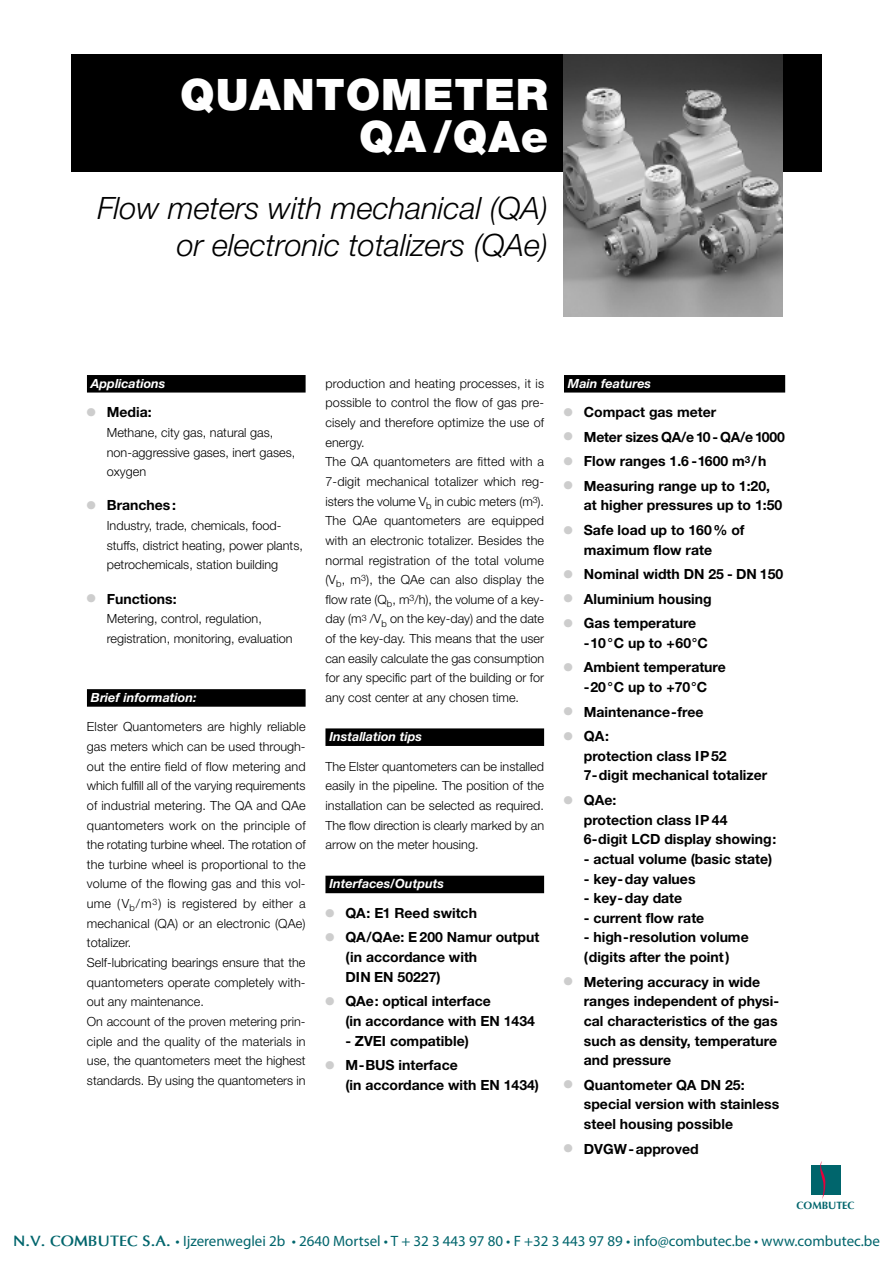
<style>
.page{position:relative;width:893px;height:1263px;background:#fff}
.page>*{position:absolute;margin:0;border:0;box-sizing:border-box;transform-origin:0 0}
.t1{font:900 43.5px/42.2px "Helvetica Neue";letter-spacing:.02em;color:#fff;text-align:right}
.t2{font:italic 300 30.9px/36.5px "Helvetica Neue";color:#000;text-align:right}
.t3{font:15px "Myriad Pro";color:#00656c}
.t4{font:700 13.95px/19.6px "Helvetica Neue";color:#000}
.t5{font:300 12.6px/19.6px "Helvetica Neue";color:#000}
.t6{font:italic 700 12.6px "Helvetica Neue";color:#fff}
.t7{font:700 10.5px "Optima LT";color:#00656c}
.s1{color:#cdcdcd}
.s2{font-family:"Optima";font-weight:700}
</style>
<div class="page">
<div style="left:811px;top:1165px;width:29px;height:30px;background:#00656c"></div>
<svg style="left:820px;top:1161px;width:5px;height:38px"></svg>
<div style="left:71px;top:54px;width:750px;height:117px;background:#000"></div>
<div style="left:87px;top:375px;width:219px;height:18px;background:#000"></div>
<div style="left:87px;top:689px;width:219px;height:18px;background:#000"></div>
<div style="left:325px;top:728px;width:219px;height:18px;background:#000"></div>
<div style="left:325px;top:876px;width:219px;height:17px;background:#000"></div>
<div style="left:564px;top:375px;width:221px;height:18px;background:#000"></div>
<img style="left:564px;top:54px;width:219px;height:262px">
<h1 class="t1" style="left:180px;top:73px;width:369px">QUANTOMETER<br>QA /QAe</h1>
<h2 class="t2" style="left:97px;top:190px;width:452px">Flow meters with mechanical (QA) or electronic totalizers (QAe)</h2>
<p class="t6" style="left:91px;top:375px;width:76px">Applications</p>
<p class="t4" style="left:87px;top:402px;width:66px"><span class="s1">●</span> Media:</p>
<p class="t5" style="left:107px;top:422px;width:190px">Methane, city gas, natural gas, non-aggressive gases, inert gases, oxygen</p>
<p class="t4" style="left:87px;top:495px;width:90px"><span class="s1">●</span> Branches:</p>
<p class="t5" style="left:107px;top:515px;width:198px">Industry, trade, chemicals, food&shy;stuffs, district heating, power plants, petrochemicals, station building</p>
<p class="t4" style="left:87px;top:589px;width:91px"><span class="s1">●</span> Functions:</p>
<p class="t5" style="left:107px;top:609px;width:187px">Metering, control, regulation, registration, monitoring, evaluation</p>
<p class="t6" style="left:91px;top:690px;width:107px">Brief information:</p>
<p class="t5" style="left:87px;top:717px;width:220px">Elster Quantometers are highly reliable gas meters which can be used through&shy;out the entire field of flow metering and which fulfill all of the varying requirements of industrial metering. The QA and QAe quantometers work on the principle of the rotating turbine wheel. The rotation of the turbine wheel is proportional to the volume of the flowing gas and this vol&shy;ume (V<sub>b</sub>/m<sup>3</sup>) is registered by either a mechanical (QA) or an electronic (QAe) totalizer.<br>Self-lubricating bearings ensure that the quantometers operate completely with&shy;out any maintenance.<br>On account of the proven metering prin&shy;ciple and the quality of the materials in use, the quantometers meet the highest standards. By using the quantometers in</p>
<p class="t5" style="left:325px;top:373px;width:220px">production and heating processes, it is possible to control the flow of gas pre&shy;cisely and therefore optimize the use of energy.<br>The QA quantometers are fitted with a 7-digit mechanical totalizer which reg&shy;isters the volume V<sub>b</sub> in cubic meters (m<sup>3</sup>).<br>The QAe quantometers are equipped with an electronic totalizer. Besides the normal registration of the total volume (V<sub>b</sub>, m<sup>3</sup>), the QAe can also display the flow rate (Q<sub>b</sub>, m<sup>3</sup>/h), the volume of a key&shy;day (m<sup>3</sup> /V<sub>b</sub> on the key-day) and the date of the key-day. This means that the user can easily calculate the gas consumption for any specific part of the building or for any cost center at any chosen time.</p>
<p class="t6" style="left:329px;top:729px;width:94px">Installation tips</p>
<p class="t5" style="left:325px;top:756px;width:220px;text-align:justify">The Elster quantometers can be installed easily in the pipeline. The position of the installation can be selected as required.<br>The flow direction is clearly marked by an arrow on the meter housing.</p>
<p class="t6" style="left:329px;top:876px;width:116px">Interfaces/Outputs</p>
<p class="t4" style="left:325px;top:903px;width:153px"><span class="s1">●</span> QA: E1 Reed switch</p>
<p class="t4" style="left:345px;top:927px;width:196px;text-indent:-20px"><span class="s1">●</span> QA/QAe: E 200 Namur output (in accordance with<br>DIN EN 50227)</p>
<p class="t4" style="left:345px;top:991px;width:191px;text-indent:-20px"><span class="s1">●</span> QAe: optical interface<br>(in accordance with EN 1434</p>
<p class="t4" style="left:345px;top:1030px;width:125px">- ZVEI compatible)</p>
<p class="t4" style="left:345px;top:1055px;width:195px;text-indent:-20px"><span class="s1">●</span> M-BUS interface<br>(in accordance with EN 1434)</p>
<p class="t6" style="left:568px;top:375px;width:85px">Main features</p>
<p class="t4" style="left:564px;top:402px;width:154px"><span class="s1">●</span> Compact gas meter</p>
<p class="t4" style="left:564px;top:427px;width:222px"><span class="s1">●</span> Meter sizes QA/e10-QA/e1000</p>
<p class="t4" style="left:564px;top:451px;width:204px"><span class="s1">●</span> Flow ranges 1.6 -1600 m<sup>3</sup>/h</p>
<p class="t4" style="left:584px;top:476px;width:200px;text-indent:-20px"><span class="s1">●</span> Measuring range up to 1:20, at higher pressures up to 1:50</p>
<p class="t4" style="left:584px;top:520px;width:162px;text-indent:-20px"><span class="s1">●</span> Safe load up to 160% of maximum flow rate</p>
<p class="t4" style="left:564px;top:564px;width:221px"><span class="s1">●</span> Nominal width DN 25 - DN 150</p>
<p class="t4" style="left:564px;top:589px;width:149px"><span class="s1">●</span> Aluminium housing</p>
<p class="t4" style="left:584px;top:613px;width:126px;text-indent:-20px"><span class="s1">●</span> Gas temperature -10°C up to +60°C</p>
<p class="t4" style="left:564px;top:657px;width:163px;text-align:center"><span class="s1">●</span> Ambient temperature -20°C up to +70°C</p>
<p class="t4" style="left:564px;top:701px;width:141px"><span class="s1">●</span> Maintenance-free</p>
<p class="t4" style="left:584px;top:726px;width:185px;text-indent:-20px"><span class="s1">●</span> QA:<br>protection class IP52<br>7-digit mechanical totalizer</p>
<p class="t4" style="left:584px;top:790px;width:194px;text-indent:-20px"><span class="s1">●</span> QAe:<br>protection class IP 44<br>6-digit LCD display showing:</p>
<p class="t4" style="left:584px;top:849px;width:190px">- actual volume (basic state)</p>
<p class="t4" style="left:584px;top:868px;width:113px">- key-day values</p>
<p class="t4" style="left:584px;top:888px;width:100px">- key-day date</p>
<p class="t4" style="left:584px;top:908px;width:122px">- current flow rate</p>
<p class="t4" style="left:584px;top:927px;width:166px">- high-resolution volume (digits after the point)</p>
<p class="t4" style="left:584px;top:971px;width:197px;text-indent:-20px"><span class="s1">●</span> Metering accuracy in wide ranges independent of physi&shy;cal characteristics of the gas such as density, temperature and pressure</p>
<p class="t4" style="left:584px;top:1074px;width:197px;text-indent:-20px"><span class="s1">●</span> Quantometer QA DN 25: special version with stainless steel housing possible</p>
<p class="t4" style="left:564px;top:1138px;width:136px"><span class="s1">●</span> DVGW-approved</p>
<p class="t7" style="left:797px;top:1199px;width:59px">COMBUTEC</p>
<p class="t3" style="left:13px;top:1231px;width:868px"><span class="s2">N.V. COMBUTEC S.A.</span> • Ijzerenweglei 2b • 2640 Mortsel • T + 32 3 443 97 80 • F +32 3 443 97 89 • info@combutec.be • www.combutec.be</p>
</div>
